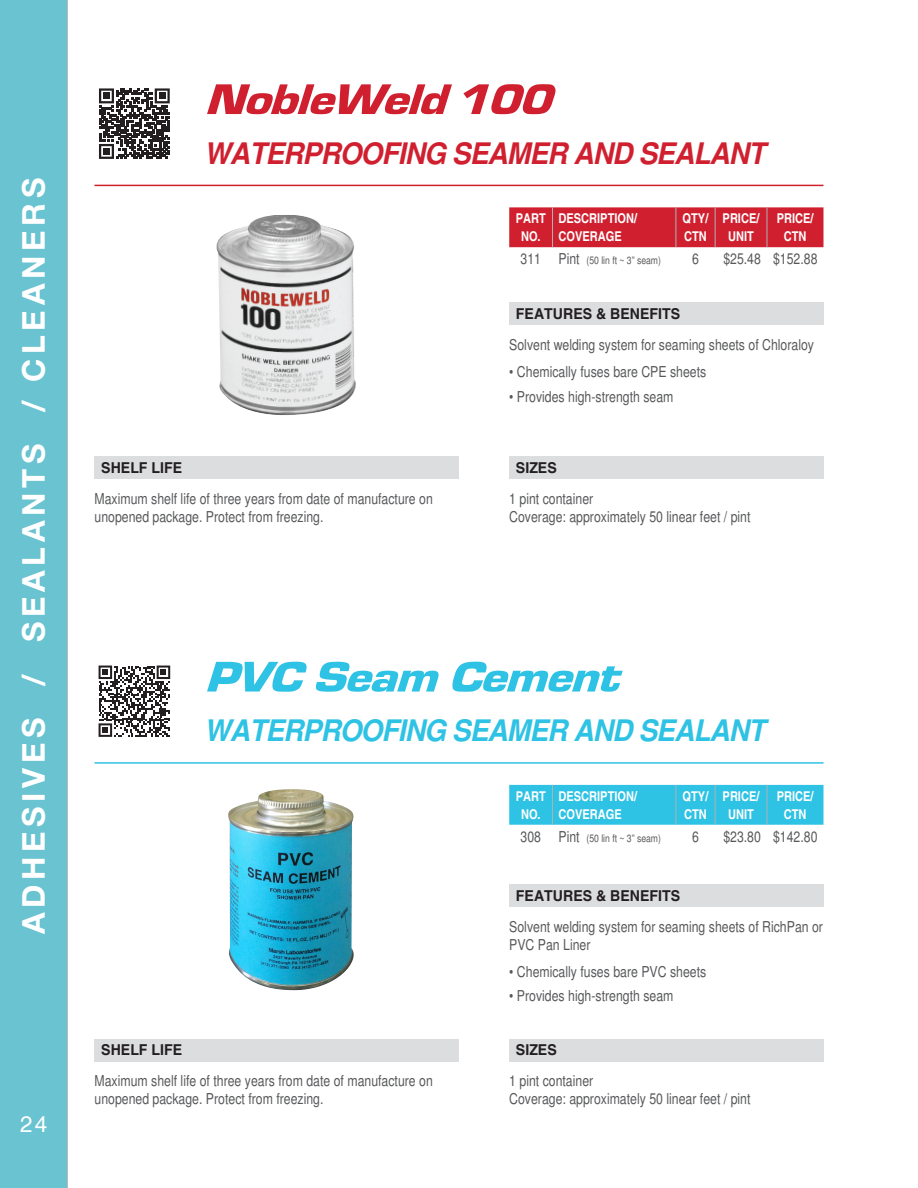
<style>
.page{position:relative;width:918px;height:1188px;background:#fff}
.page>*{position:absolute;margin:0;border:0;box-sizing:border-box;transform-origin:0 0}
.t1{font:italic 900 44.55px "Eurostile";letter-spacing:-.025em;color:#2ec2e4;scale:1.15 1}
.t2{font:italic 900 44.55px "Eurostile";letter-spacing:-.025em;color:#d0202f;scale:1.15 1}
.t3{font:700 31.5px "Helvetica Neue LT Std";letter-spacing:.15em;color:#fff}
.t4{font:italic 700 condensed 29.7px "Helvetica";letter-spacing:-.025em;color:#d0202f;scale:1.15 1}
.t5{font:italic 700 condensed 29.7px "Helvetica";letter-spacing:-.025em;color:#2ec2e4;scale:1.15 1}
.t6{font:22.5px "Helvetica";color:#fff}
.t7{font:condensed 15px/18px "Helvetica";color:#57585a}
.t8{font:700 condensed 15px "Helvetica";color:#231f20;scale:1.15 1}
.t9{font:700 condensed 13.5px/18px "Helvetica";color:#fff;text-align:center}
.t10{font:condensed 10.5px "Helvetica";color:#57585a}
.s1{font-size:15px}
</style>
<div class="page">
<div style="left:0;top:0;width:68px;height:1188px;background:#69c3d1"></div>
<img style="left:228px;top:789px;width:126px;height:201px">
<img style="left:217px;top:215px;width:139px;height:200px">
<svg style="left:99px;top:88px;width:71px;height:71px"></svg>
<div style="left:103px;top:148px;width:7px;height:7px;background:#231f20"></div>
<svg style="left:99px;top:666px;width:71px;height:71px"></svg>
<hr style="left:94px;top:185px;width:730px;height:1px;background:#d0202f">
<hr style="left:94px;top:762px;width:730px;height:2px;background:#2ec2e4">
<div style="left:509px;top:207px;width:315px;height:40px;background:#d0202f"></div>
<hr style="left:552px;top:207px;width:1px;height:40px;background:#adb2b5">
<hr style="left:676px;top:207px;width:1px;height:40px;background:#adb2b5">
<hr style="left:715px;top:207px;width:1px;height:40px;background:#adb2b5">
<hr style="left:767px;top:207px;width:1px;height:40px;background:#adb2b5">
<div style="left:509px;top:785px;width:315px;height:40px;background:#2ec2e4"></div>
<hr style="left:552px;top:785px;width:1px;height:40px;background:#adb2b5">
<hr style="left:676px;top:785px;width:1px;height:40px;background:#adb2b5">
<hr style="left:715px;top:785px;width:1px;height:40px;background:#adb2b5">
<hr style="left:767px;top:785px;width:1px;height:40px;background:#adb2b5">
<div style="left:509px;top:456px;width:315px;height:23px;background:#dcdddf"></div>
<div style="left:509px;top:1039px;width:315px;height:23px;background:#dcdddf"></div>
<div style="left:509px;top:302px;width:315px;height:23px;background:#dcdddf"></div>
<div style="left:509px;top:884px;width:315px;height:23px;background:#dcdddf"></div>
<div style="left:94px;top:456px;width:365px;height:23px;background:#dcdddf"></div>
<div style="left:94px;top:1039px;width:365px;height:23px;background:#dcdddf"></div>
<h2 class="t3" style="left:14px;top:934px;width:758px;rotate:-90deg">ADHESIVES / SEALANTS / CLEANERS</h2>
<h3 class="t6" style="left:20px;top:1111px;width:29px">24</h3>
<p class="t2" style="left:204px;top:75px;width:303px">NobleWeld 100</p>
<p class="t4" style="left:204px;top:136px;width:489px">WATERPROOFING SEAMER AND SEALANT</p>
<p class="t9" style="left:516px;top:210px;width:32px">PART<br>NO.</p>
<p class="t9" style="left:559px;top:210px;width:80px;text-align:left">DESCRIPTION/<br>COVERAGE</p>
<p class="t9" style="left:683px;top:210px;width:27px;text-align:left">QTY/<br>CTN</p>
<p class="t9" style="left:723px;top:210px;width:38px">PRICE/<br>UNIT</p>
<p class="t9" style="left:777px;top:210px;width:38px">PRICE/<br>CTN</p>
<p class="t7" style="left:521px;top:250px;width:22px">311</p>
<p class="t10" style="left:559px;top:254px;width:104px"><span class="s1">Pint</span> (50 lin ft ~ 3” seam)</p>
<p class="t7" style="left:692px;top:250px;width:8px">6</p>
<p class="t7" style="left:723px;top:250px;width:39px">$25.48</p>
<p class="t7" style="left:773px;top:250px;width:46px">$152.88</p>
<p class="t8" style="left:516px;top:304px;width:144px">FEATURES &amp; BENEFITS</p>
<p class="t8" style="left:101px;top:459px;width:72px">SHELF LIFE</p>
<p class="t7" style="left:94px;top:489px;width:340px">Maximum shelf life of three years from date of manufacture on unopened package. Protect from freezing.</p>
<p class="t7" style="left:509px;top:335px;width:306px">Solvent welding system for seaming sheets of Chloraloy</p>
<p class="t7" style="left:509px;top:362px;width:199px">• Chemically fuses bare CPE sheets</p>
<p class="t7" style="left:509px;top:388px;width:166px">• Provides high-strength seam</p>
<p class="t8" style="left:516px;top:459px;width:37px">SIZES</p>
<p class="t7" style="left:509px;top:489px;width:86px">1 pint container</p>
<p class="t7" style="left:509px;top:507px;width:243px">Coverage: approximately 50 linear feet / pint</p>
<p class="t1" style="left:204px;top:652px;width:361px">PVC Seam Cement</p>
<p class="t5" style="left:204px;top:713px;width:489px">WATERPROOFING SEAMER AND SEALANT</p>
<p class="t9" style="left:516px;top:787px;width:32px">PART<br>NO.</p>
<p class="t9" style="left:559px;top:787px;width:80px;text-align:left">DESCRIPTION/<br>COVERAGE</p>
<p class="t9" style="left:683px;top:787px;width:27px;text-align:left">QTY/<br>CTN</p>
<p class="t9" style="left:723px;top:787px;width:38px">PRICE/<br>UNIT</p>
<p class="t9" style="left:777px;top:787px;width:38px">PRICE/<br>CTN</p>
<p class="t7" style="left:521px;top:827px;width:22px">308</p>
<p class="t10" style="left:559px;top:832px;width:104px"><span class="s1">Pint</span> (50 lin ft ~ 3” seam)</p>
<p class="t7" style="left:692px;top:827px;width:8px">6</p>
<p class="t7" style="left:723px;top:827px;width:39px">$23.80</p>
<p class="t7" style="left:773px;top:827px;width:46px">$142.80</p>
<p class="t8" style="left:516px;top:886px;width:144px">FEATURES &amp; BENEFITS</p>
<p class="t8" style="left:101px;top:1041px;width:72px">SHELF LIFE</p>
<p class="t7" style="left:94px;top:1071px;width:340px">Maximum shelf life of three years from date of manufacture on unopened package. Protect from freezing.</p>
<p class="t7" style="left:509px;top:917px;width:315px">Solvent welding system for seaming sheets of RichPan or<br>PVC Pan Liner</p>
<p class="t7" style="left:509px;top:962px;width:199px">• Chemically fuses bare PVC sheets</p>
<p class="t7" style="left:509px;top:986px;width:166px">• Provides high-strength seam</p>
<p class="t8" style="left:516px;top:1041px;width:37px">SIZES</p>
<p class="t7" style="left:509px;top:1071px;width:86px">1 pint container</p>
<p class="t7" style="left:509px;top:1089px;width:243px">Coverage: approximately 50 linear feet / pint</p>
</div>
